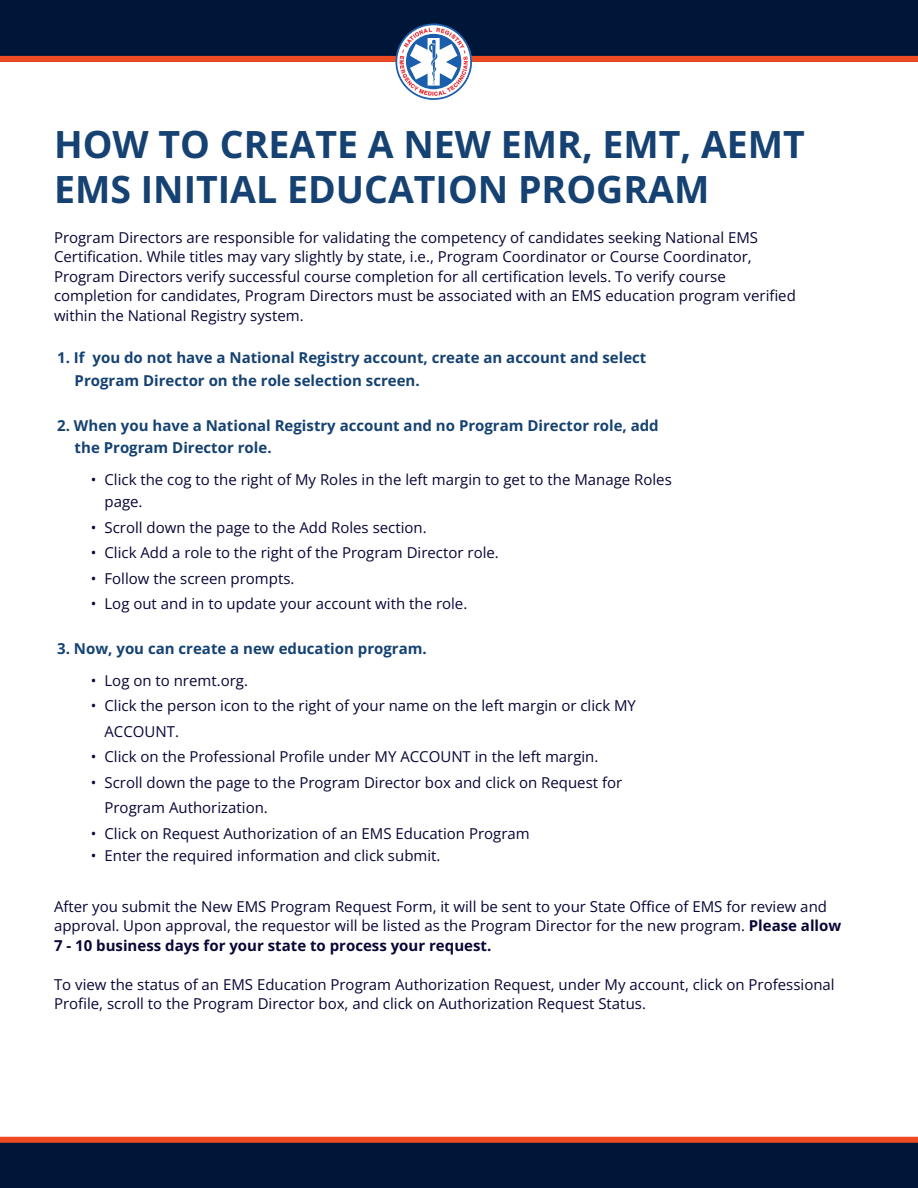
<style>
.page{position:relative;width:918px;height:1188px;background:#fff}
.page>*{position:absolute;margin:0;border:0;box-sizing:border-box;transform-origin:0 0}
.t1{font:700 37.5px/45px "Open Sans";color:#154272}
.t2{font:15px/19.5px "Open Sans";color:#080636}
.t3{font:700 15px "Open Sans";color:#154272}
.s1{font-weight:700}
</style>
<div class="page">
<div style="left:0;top:0;width:918px;height:61px;background:#001639"></div>
<div style="left:0;top:56px;width:918px;height:6px;background:#f04a23"></div>
<div style="left:0;top:1138px;width:918px;height:50px;background:#001639"></div>
<div style="left:0;top:1137px;width:918px;height:6px;background:#f04a23"></div>
<svg style="left:395px;top:23px;width:78px;height:77px"></svg>
<p class="t1" style="left:54px;top:121px;width:752px">HOW TO CREATE A NEW EMR, EMT, AEMT<br>EMS INITIAL EDUCATION PROGRAM</p>
<p class="t2" style="left:54px;top:227px;width:743px">Program Directors are responsible for validating the competency of candidates seeking National EMS Certification. While titles may vary slightly by state, i.e., Program Coordinator or Course Coordinator, Program Directors verify successful course completion for all certification levels. To verify course completion for candidates, Program Directors must be associated with an EMS education program verified within the National Registry system.</p>
<p class="t3" style="left:57px;top:347px;width:591px">1. If you do not have a National Registry account, create an account and select</p>
<p class="t3" style="left:75px;top:370px;width:347px">Program Director on the role selection screen.</p>
<p class="t3" style="left:57px;top:415px;width:603px">2. When you have a National Registry account and no Program Director role, add</p>
<p class="t3" style="left:75px;top:437px;width:198px">the Program Director role.</p>
<p class="t2" style="left:104px;top:468px;width:569px;line-height:22.5px;text-indent:-14px">• Click the cog to the right of My Roles in the left margin to get to the Manage Roles page.</p>
<p class="t2" style="left:91px;top:517px;width:337px">• Scroll down the page to the Add Roles section.</p>
<p class="t2" style="left:91px;top:543px;width:409px">• Click Add a role to the right of the Program Director role.</p>
<p class="t2" style="left:91px;top:568px;width:205px">• Follow the screen prompts.</p>
<p class="t2" style="left:91px;top:594px;width:378px">• Log out and in to update your account with the role.</p>
<p class="t3" style="left:57px;top:638px;width:371px">3. Now, you can create a new education program.</p>
<p class="t2" style="left:91px;top:670px;width:158px">• Log on to nremt.org.</p>
<p class="t2" style="left:104px;top:693px;width:533px;line-height:25.5px;text-indent:-14px">• Click the person icon to the right of your name on the left margin or click MY<br>ACCOUNT.</p>
<p class="t2" style="left:91px;top:747px;width:509px">• Click on the Professional Profile under MY ACCOUNT in the left margin.</p>
<p class="t2" style="left:104px;top:769px;width:519px;line-height:25.5px;text-indent:-14px">• Scroll down the page to the Program Director box and click on Request for<br>Program Authorization.</p>
<p class="t2" style="left:91px;top:823px;width:440px">• Click on Request Authorization of an EMS Education Program</p>
<p class="t2" style="left:91px;top:846px;width:351px">• Enter the required information and click submit.</p>
<p class="t2" style="left:54px;top:896px;width:789px">After you submit the New EMS Program Request Form, it will be sent to your State Office of EMS for review and approval. Upon approval, the requestor will be listed as the Program Director for the new program. <span class="s1">Please allow<br>7 - 10 business days for your state to process your request.</span></p>
<p class="t2" style="left:54px;top:974px;width:782px">To view the status of an EMS Education Program Authorization Request, under My account, click on Professional<br>Profile, scroll to the Program Director box, and click on Authorization Request Status.</p>
</div>
